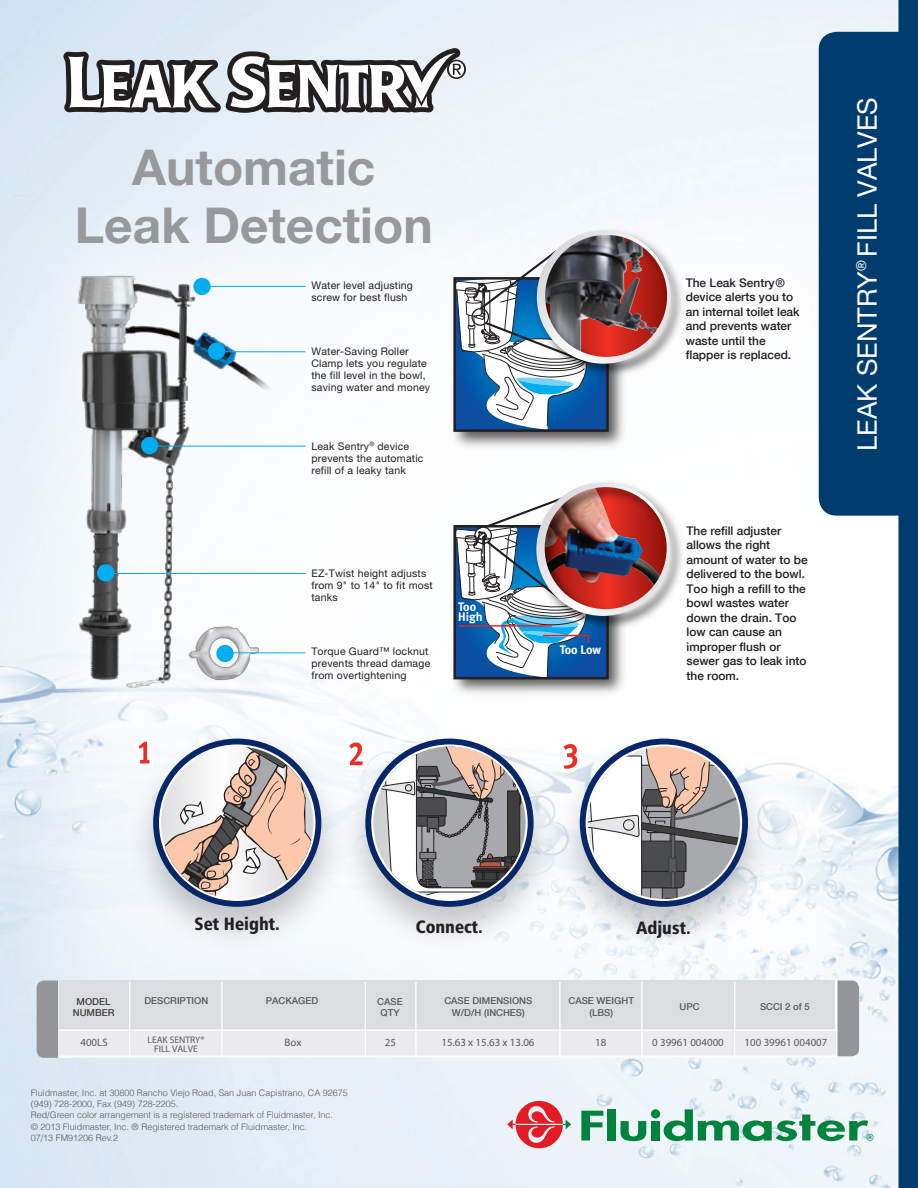
<style>
.page{position:relative;width:918px;height:1188px;background:#fff}
.page>*{position:absolute;margin:0;border:0;box-sizing:border-box;transform-origin:0 0}
.t1{font:700 49.5px/57.8px "Helvetica Neue LT Std";color:#97999c;text-align:center}
.t2{font:27px "Helvetica Neue";color:#fff}
.t3{font:17.85px "Humanist 777 BT Black Condensed B";color:#231f20}
.t4{font:12.3px/10.5px "Meta Bold LF";color:#fff}
.t5{font:500 11.85px/14.5px "Helvetica Neue";color:#231f20}
.t6{font:10.95px "Myriad Pro";color:#57585a}
.t7{font:10.5px/12px "Helvetica Neue";letter-spacing:.02em;color:#231f20}
.t8{font:500 9.6px/11.4px "Helvetica Neue";color:#57585a;text-align:center}
.t9{font:9.6px/9.6px "Myriad Pro";color:#57585a;text-align:center}
.t10{font:500 9.6px/11.4px "Helvetica Neue";color:#3e3e3f;text-align:center}
.t11{font:300 9px/11.2px "Helvetica";color:#57585a}
</style>
<div class="page">
<img style="left:0;top:0;width:898px;height:1188px">
<img style="left:13px;top:195px;width:870px;height:864px">
<svg style="left:581px;top:1111px;width:22px;height:30px"></svg>
<div style="left:608px;top:1109px;width:8px;height:32px;background:#00843d"></div>
<svg style="left:621px;top:1121px;width:25px;height:20px"></svg>
<div style="left:651px;top:1121px;width:9px;height:20px;background:#00843d"></div>
<svg style="left:664px;top:1109px;width:209px;height:32px"></svg>
<div style="left:651px;top:1109px;width:9px;height:9px;background:#00843d;border-radius:50%"></div>
<svg style="left:507px;top:1101px;width:64px;height:47px;background:#e5898f"></svg>
<img style="left:446px;top:270px;width:184px;height:183px">
<div style="left:453px;top:277px;width:156px;height:155px;border:2px solid #231f20"></div>
<img style="left:531px;top:224px;width:157px;height:157px">
<svg style="left:455px;top:230px;width:215px;height:200px"></svg>
<img style="left:447px;top:518px;width:183px;height:183px">
<img style="left:530px;top:476px;width:157px;height:157px">
<img style="left:455px;top:482px;width:215px;height:196px">
<svg style="left:49px;top:0;width:471px;height:131px;background:#c8cfd6"></svg>
<div style="left:898px;top:0;width:20px;height:1188px;background:#003d6e"></div>
<div style="left:819px;top:32px;width:99px;height:484px;background:#003d6e"></div>
<img style="left:0;top:230px;width:294px;height:516px">
<hr style="left:217px;top:351px;width:88px;height:1px;background:#00aeef">
<div style="left:208px;top:343px;width:17px;height:17px;background:#00aeef;border-radius:50%"></div>
<img style="left:179px;top:614px;width:94px;height:79px">
<hr style="left:202px;top:286px;width:103px;height:1px;background:#00aeef">
<div style="left:193px;top:278px;width:18px;height:17px;background:#00aeef;border-radius:50%"></div>
<hr style="left:150px;top:446px;width:155px;height:1px;background:#00aeef">
<div style="left:141px;top:437px;width:17px;height:17px;background:#00aeef;border-radius:50%"></div>
<hr style="left:106px;top:573px;width:199px;height:1px;background:#00aeef">
<div style="left:97px;top:564px;width:17px;height:18px;background:#00aeef;border-radius:50%"></div>
<hr style="left:225px;top:652px;width:80px;height:1px;background:#00aeef">
<div style="left:216px;top:645px;width:18px;height:17px;background:#00aeef;border-radius:50%"></div>
<img style="left:118px;top:722px;width:212px;height:239px">
<div style="left:153px;top:739px;width:168px;height:168px;border:6px solid #072768;border-radius:50%"></div>
<svg style="left:129px;top:731px;width:184px;height:168px"></svg>
<img style="left:330px;top:722px;width:214px;height:239px">
<div style="left:365px;top:739px;width:169px;height:168px;border:6px solid #072768;border-radius:50%"></div>
<svg style="left:325px;top:734px;width:201px;height:165px"></svg>
<img style="left:544px;top:722px;width:240px;height:239px">
<div style="left:580px;top:739px;width:168px;height:168px;border:6px solid #072768;border-radius:50%"></div>
<svg style="left:552px;top:736px;width:188px;height:163px"></svg>
<svg style="left:58px;top:981px;width:2px;height:75px"></svg>
<div style="left:818px;top:981px;width:22px;height:76px;background:linear-gradient(to bottom,#fff,#fff)"></div>
<div style="left:60px;top:981px;width:775px;height:76px;background:#dcdddf"></div>
<div style="left:60px;top:1030px;width:776px;height:27px;background:#ececee"></div>
<hr style="left:58px;top:1029px;width:779px;height:2px;background:#fff">
<hr style="left:58px;top:1056px;width:779px;height:2px;background:#fff">
<hr style="left:129px;top:982px;width:1px;height:75px;background:#fff">
<hr style="left:221px;top:982px;width:2px;height:75px;background:#fff">
<hr style="left:415px;top:982px;width:2px;height:75px;background:#fff">
<hr style="left:365px;top:982px;width:1px;height:75px;background:#fff">
<hr style="left:559px;top:982px;width:2px;height:75px;background:#fff">
<hr style="left:641px;top:982px;width:2px;height:75px;background:#fff">
<hr style="left:734px;top:982px;width:1px;height:75px;background:#fff">
<div style="left:37px;top:981px;width:21px;height:77px;background:#939598"></div>
<div style="left:838px;top:981px;width:21px;height:75px;background:#939598"></div>
<h1 class="t1" style="left:75px;top:138px;width:359px">Automatic<br>Leak Detection</h1>
<p class="t7" style="left:311px;top:279px;width:103px">Water level adjusting screw for best flush</p>
<p class="t7" style="left:311px;top:346px;width:120px">Water-Saving Roller<br>Clamp lets you regulate the fill level in the bowl, saving water and money</p>
<p class="t7" style="left:311px;top:440px;width:114px">Leak Sentry<sup>®</sup> device prevents the automatic refill of a leaky tank</p>
<p class="t7" style="left:311px;top:567px;width:123px">EZ-Twist height adjusts from 9" to 14" to fit most tanks</p>
<p class="t7" style="left:311px;top:645px;width:120px">Torque Guard™ locknut prevents thread damage from overtightening</p>
<p class="t4" style="left:458px;top:601px;width:26px">Too<br>High</p>
<p class="t4" style="left:560px;top:645px;width:43px">Too Low</p>
<p class="t5" style="left:686px;top:275px;width:115px">The Leak Sentry® device alerts you to an internal toilet leak and prevents water waste until the flapper is replaced.</p>
<p class="t5" style="left:687px;top:523px;width:123px">The refill adjuster allows the right amount of water to be delivered to the bowl.<br>Too high a refill to the bowl wastes water down the drain. Too low can cause an improper flush or sewer gas to leak into the room.</p>
<h2 class="t2" style="left:851px;top:451px;width:355px;rotate:-90deg">LEAK SENTRY<sup>®</sup> FILL VALVES</h2>
<h3 class="t3" style="left:195px;top:913px;width:87px">Set Height.</h3>
<h3 class="t3" style="left:416px;top:916px;width:69px">Connect.</h3>
<h3 class="t3" style="left:637px;top:916px;width:56px">Adjust.</h3>
<p class="t8" style="left:144px;top:995px;width:66px">DESCRIPTION</p>
<p class="t10" style="left:73px;top:995px;width:43px">MODEL<br>NUMBER</p>
<p class="t8" style="left:444px;top:995px;width:90px">CASE DIMENSIONS<br>W/D/H (INCHES)</p>
<p class="t8" style="left:569px;top:995px;width:67px">CASE WEIGHT (LBS)</p>
<p class="t8" style="left:680px;top:1001px;width:22px">UPC</p>
<p class="t8" style="left:760px;top:1001px;width:51px">SCCI 2 of 5</p>
<p class="t6" style="left:385px;top:1036px;width:13px">25</p>
<p class="t8" style="left:266px;top:995px;width:54px">PACKAGED</p>
<p class="t8" style="left:377px;top:995px;width:27px">CASE<br>QTY</p>
<p class="t9" style="left:148px;top:1034px;width:58px">LEAK SENTRY®<br>FILL VALVE</p>
<p class="t6" style="left:80px;top:1036px;width:29px">400LS</p>
<p class="t6" style="left:285px;top:1036px;width:18px">Box</p>
<p class="t6" style="left:441px;top:1036px;width:95px">15.63 x 15.63 x 13.06</p>
<p class="t6" style="left:595px;top:1036px;width:13px">18</p>
<p class="t6" style="left:652px;top:1036px;width:73px">0 39961 004000</p>
<p class="t6" style="left:745px;top:1036px;width:84px">100 39961 004007</p>
<p class="t11" style="left:31px;top:1087px;width:319px">Fluidmaster, Inc. at 30800 Rancho Viejo Road, San Juan Capistrano, CA 92675 (949) 728-2000, Fax (949) 728-2205.<br>Red/Green color arrangement is a registered trademark of Fluidmaster, Inc.<br>© 2013 Fluidmaster, Inc. ® Registered trademark of Fluidmaster, Inc.<br>07/13 FM91206 Rev.2</p>
</div>
